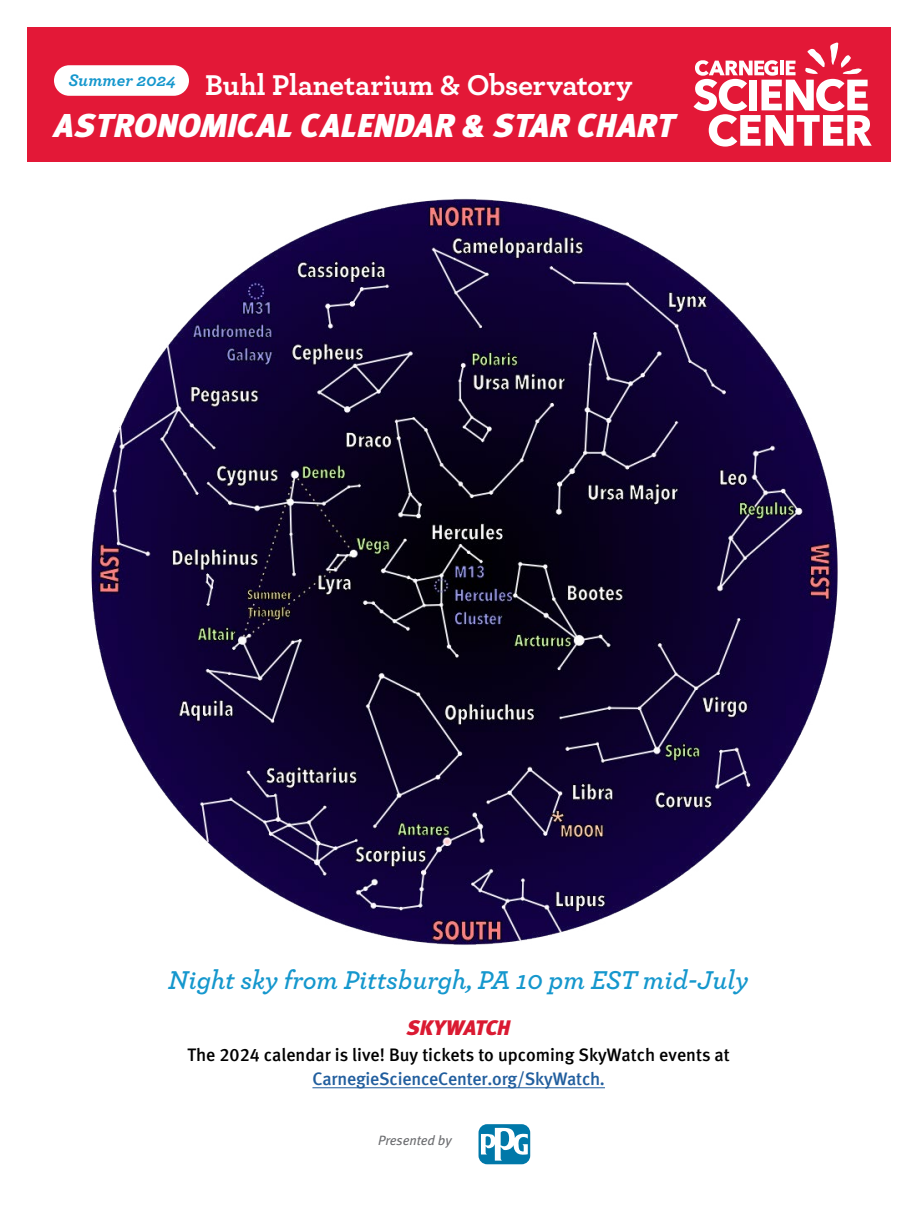
<style>
.page{position:relative;width:918px;height:1209px;background:#fff}
.page>*{position:absolute;margin:0;border:0;box-sizing:border-box;transform-origin:0 0}
.t1{font:italic 33px "Meta Black Lf";letter-spacing:.01em;color:#fff}
.t2{font:700 30px "Archer Pro";letter-spacing:-.005em;color:#fff}
.t3{font:italic 600 27px "Archer";color:#1597cd}
.t4{font:italic 21px "Meta Black Lf";color:#da1a32}
.t5{font:18px/24px "Meta Medium LF";color:#000;text-align:center}
.t6{font:italic 13.5px "Meta Book LF";letter-spacing:-.005em;color:#6d6e71}
.s1{color:#215e9e}
</style>
<div class="page">
<div style="left:27px;top:27px;width:864px;height:134px;background:#e31837"></div>
<div style="left:54px;top:65px;width:135px;height:31px;background:#fff;border-radius:15px"></div>
<svg style="left:694px;top:42px;width:178px;height:104px"></svg>
<img style="left:91px;top:198px;width:747px;height:747px">
<svg style="left:479px;top:1123px;width:51px;height:41px"></svg>
<svg style="left:481px;top:1126px;width:47px;height:34px"></svg>
<hr style="left:312px;top:1087px;width:293px;height:1px;background:#215e9e">
<p class="t2" style="left:68px;top:61px;width:565px"><sup>Summer</sup> <sup>2024</sup> Buhl Planetarium &amp; Observatory</p>
<p class="t1" style="left:54px;top:106px;width:622px">ASTRONOMICAL CALENDAR &amp; STAR CHART</p>
<p class="t3" style="left:168px;top:959px;width:582px">Night sky from Pittsburgh, PA 10 pm EST mid-July</p>
<p class="t4" style="left:407px;top:1015px;width:105px">SKYWATCH</p>
<p class="t5" style="left:188px;top:1042px;width:544px">The 2024 calendar is live! Buy tickets to upcoming SkyWatch events at<br><span class="s1">CarnegieScienceCenter.org/SkyWatch.</span></p>
<p class="t6" style="left:378px;top:1132px;width:75px">Presented by</p>
</div>
